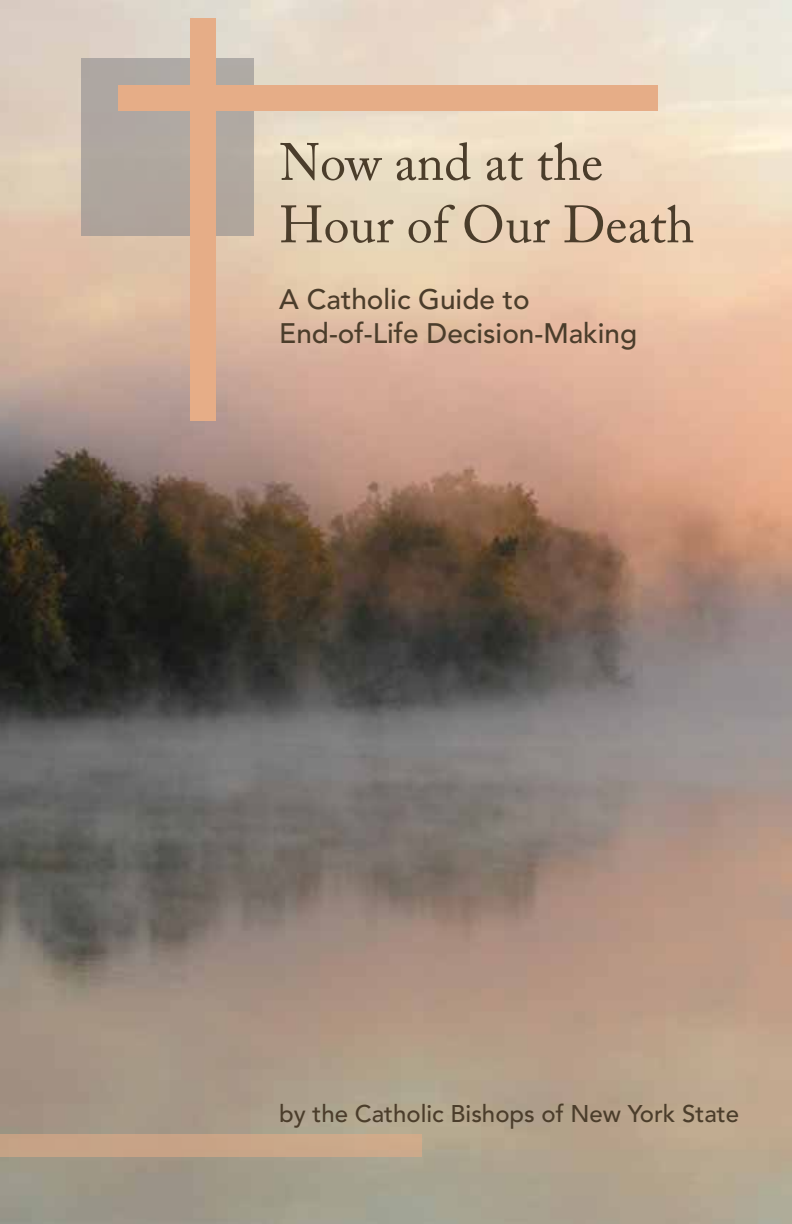
<style>
.page{position:relative;width:792px;height:1224px;background:#fff}
.page>*{position:absolute;margin:0;border:0;box-sizing:border-box;transform-origin:0 0}
.t1{font:52px/62.4px "Adobe Caslon";color:#4b3d2b}
.t2{font:500 28px/33.6px "Avenir";color:#4b3d2b}
.t3{font:500 24px "Avenir";color:#4b3d2b}
</style>
<div class="page">
<img style="left:0;top:0;width:792px;height:1224px">
<div style="left:81px;top:58px;width:172px;height:177px;background:#afa79f"></div>
<div style="left:118px;top:86px;width:540px;height:25px;background:#e6ad87"></div>
<div style="left:0;top:1134px;width:422px;height:22px;background:#c8a487"></div>
<div style="left:190px;top:18px;width:26px;height:403px;background:#e6ad87"></div>
<h1 class="t1" style="left:279px;top:132px;width:416px">Now and at the<br>Hour of Our Death</h1>
<p class="t2" style="left:279px;top:284px;width:359px">A Catholic Guide to<br>End-of-Life Decision-Making</p>
<p class="t3" style="left:279px;top:1100px;width:461px">by the Catholic Bishops of New York State</p>
</div>
